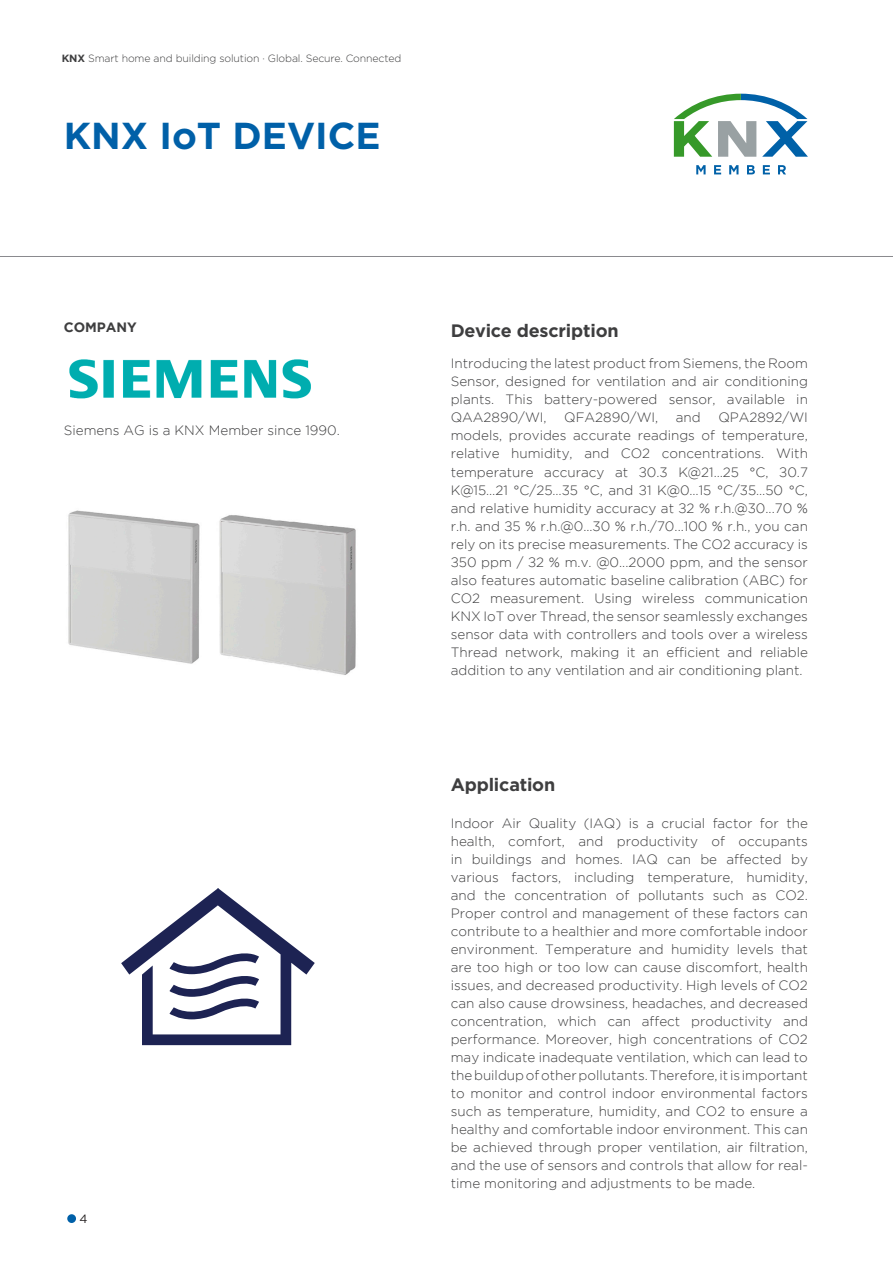
<style>
.page{position:relative;width:893px;height:1263px;background:#fff}
.page>*{position:absolute;margin:0;border:0;box-sizing:border-box;transform-origin:0 0}
.t1{font:700 37.5px "Gotham";color:#0060a8}
.t2{font:700 18px "Gotham";letter-spacing:-.01em;color:#3e3e3f}
.t3{font:300 13.5px/18px "Gotham";color:#3e3e3f;text-align:justify}
.t4{font:700 13.5px "Gotham";color:#3e3e3f}
.t5{font:12px "Gotham";color:#231f20}
.t6{font:300 10.5px "Gotham";letter-spacing:-.01em;color:#3e3e3f}
.s1{font-weight:700}
</style>
<div class="page">
<div style="left:67px;top:1214px;width:9px;height:9px;background:#0060a8;border-radius:50%"></div>
<img style="left:68px;top:510px;width:288px;height:165px">
<img style="left:69px;top:359px;width:242px;height:40px">
<hr style="left:0;top:256px;width:893px;height:1px;background:#8a8a8e">
<svg style="left:121px;top:888px;width:194px;height:157px"></svg>
<svg style="left:696px;top:165px;width:10px;height:9px"></svg>
<svg style="left:714px;top:165px;width:7px;height:9px"></svg>
<svg style="left:729px;top:165px;width:9px;height:9px"></svg>
<svg style="left:747px;top:165px;width:8px;height:9px"></svg>
<svg style="left:763px;top:165px;width:7px;height:9px"></svg>
<svg style="left:778px;top:165px;width:8px;height:9px"></svg>
<svg style="left:674px;top:94px;width:134px;height:63px"></svg>
<p class="t6" style="left:62px;top:51px;width:341px"><span class="s1">KNX</span> Smart home and building solution · Global. Secure. Connected</p>
<p class="t1" style="left:64px;top:111px;width:318px">KNX IoT DEVICE</p>
<p class="t4" style="left:64px;top:320px;width:75px">COMPANY</p>
<p class="t3" style="left:64px;top:421px;width:278px">Siemens AG is a KNX Member since 1990.</p>
<p class="t5" style="left:80px;top:1212px;width:10px">4</p>
<p class="t2" style="left:451px;top:319px;width:169px">Device description</p>
<p class="t3" style="left:451px;top:355px;width:359px">Introducing the latest product from Siemens, the Room Sensor, designed for ventilation and air conditioning plants. This battery-powered sensor, available in QAA2890/WI,</p>
<p class="t3" style="left:451px;top:409px;width:359px;text-indent:268px">QPA2892/WI models, provides accurate readings of temperature, relative humidity, and CO2 concentrations. With temperature accuracy at ±0.3 K@21…25 °C, ±0.7<br>K@15…21 °C/25…35 °C, and ±1 K@0…15 °C/35…50 °C, and relative humidity accuracy at ±2 % r.h.@30...70 % r.h. and ±5 % r.h.@0...30 % r.h./70...100 % r.h., you can rely on its precise measurements. The CO2 accuracy is ±50 ppm / ±2 % m.v. @0...2000 ppm, and the sensor also features automatic baseline calibration (ABC) for CO2 measurement. Using wireless communication KNX IoT over Thread, the sensor seamlessly exchanges sensor data with controllers and tools over a wireless Thread network, making it an efficient and reliable addition to any ventilation and air conditioning plant.</p>
<p class="t3" style="left:564px;top:409px;width:96px">QFA2890/WI,</p>
<p class="t3" style="left:676px;top:409px;width:26px">and</p>
<p class="t2" style="left:451px;top:772px;width:106px">Application</p>
<p class="t3" style="left:451px;top:814px;width:359px">Indoor Air Quality (IAQ) is a crucial factor for the health, comfort, and productivity of occupants in buildings and homes. IAQ can be affected by various factors, including temperature, humidity, and the concentration of pollutants such as CO2.<br>Proper control and management of these factors can contribute to a healthier and more comfortable indoor environment. Temperature and humidity levels that are too high or too low can cause discomfort, health issues, and decreased productivity. High levels of CO2 can also cause drowsiness, headaches, and decreased concentration, which can affect productivity and performance. Moreover, high concentrations of CO2 may indicate inadequate ventilation, which can lead to the buildup of other pollutants. Therefore, it is important to monitor and control indoor environmental factors such as temperature, humidity, and CO2 to ensure a healthy and comfortable indoor environment. This can be achieved through proper ventilation, air filtration, and the use of sensors and controls that allow for real&shy;time monitoring and adjustments to be made.</p>
</div>
